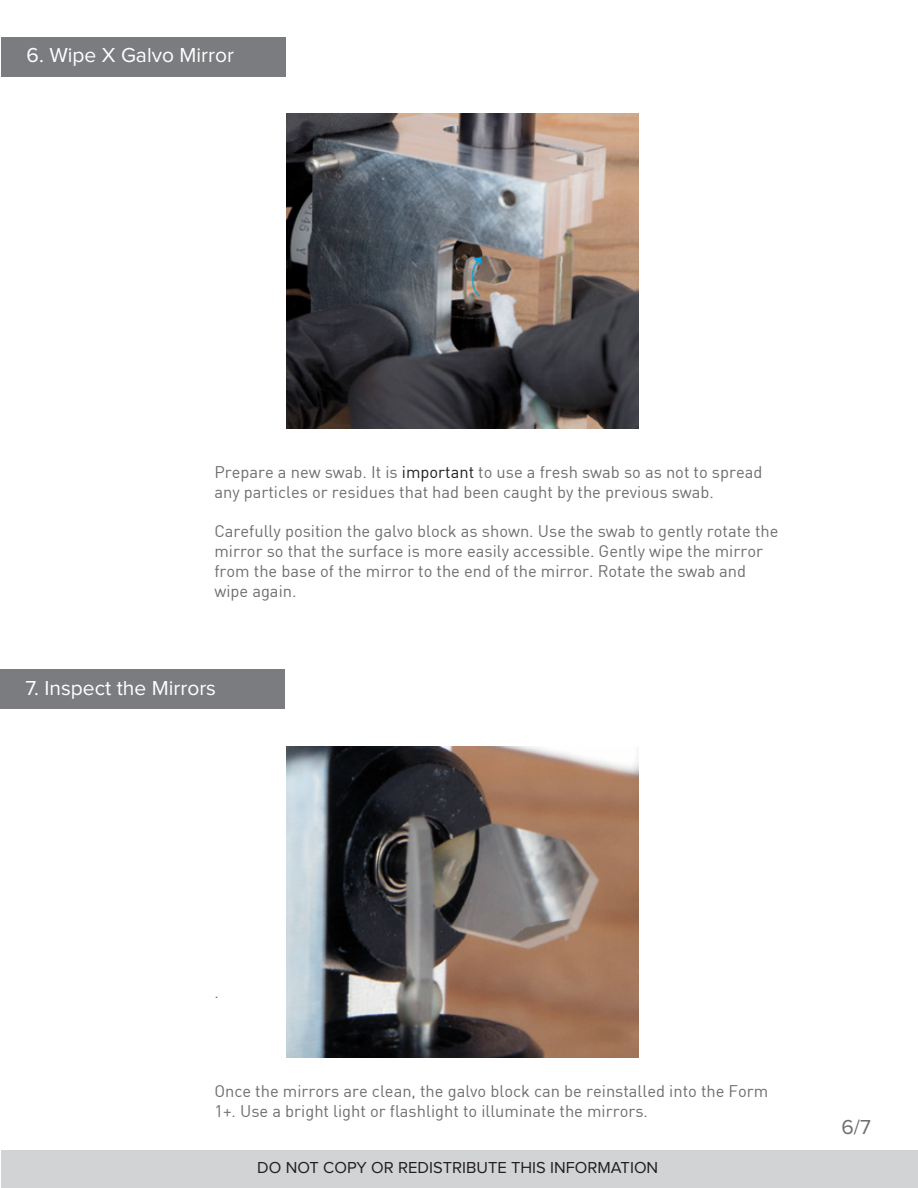
<style>
.page{position:relative;width:918px;height:1188px;background:#fff}
.page>*{position:absolute;margin:0;border:0;box-sizing:border-box;transform-origin:0 0}
.t1{font:21px "Proxima Nova";color:#fff}
.t2{font:21px "Proxima Nova";color:#6d6e71}
.t3{font:16.5px/19.8px "DIN";color:#6d6e71}
.t4{font:16.5px "Proxima Nova";color:#231f20}
.s1{color:#231f20}
</style>
<div class="page">
<div style="left:1px;top:37px;width:285px;height:39px;background:#7b7c7f"></div>
<div style="left:0;top:669px;width:285px;height:40px;background:#7b7c7f"></div>
<img style="left:287px;top:113px;width:351px;height:315px">
<img style="left:287px;top:746px;width:351px;height:312px">
<div style="left:1px;top:1150px;width:917px;height:38px;background:#d1d3d4"></div>
<p class="t1" style="left:27px;top:46px;width:209px">6. Wipe X Galvo Mirror</p>
<p class="t3" style="left:214px;top:462px;width:550px">Prepare a new swab. It is <span class="s1">important</span> to use a fresh swab so as not to spread any particles or residues that had been caught by the previous swab.</p>
<p class="t3" style="left:214px;top:521px;width:566px">Carefully position the galvo block as shown. Use the swab to gently rotate the mirror so that the surface is more easily accessible. Gently wipe the mirror from the base of the mirror to the end of the mirror. Rotate the swab and wipe again.</p>
<p class="t1" style="left:25px;top:678px;width:192px">7. Inspect the Mirrors</p>
<p class="t3" style="left:214px;top:982px;width:6px">.</p>
<p class="t3" style="left:214px;top:1081px;width:556px">Once the mirrors are clean, the galvo block can be reinstalled into the Form<br>1+. Use a bright light or flashlight to illuminate the mirrors.</p>
<p class="t4" style="left:257px;top:1160px;width:403px">DO NOT COPY OR REDISTRIBUTE THIS INFORMATION</p>
<p class="t2" style="left:842px;top:1117px;width:31px">6/7</p>
</div>
